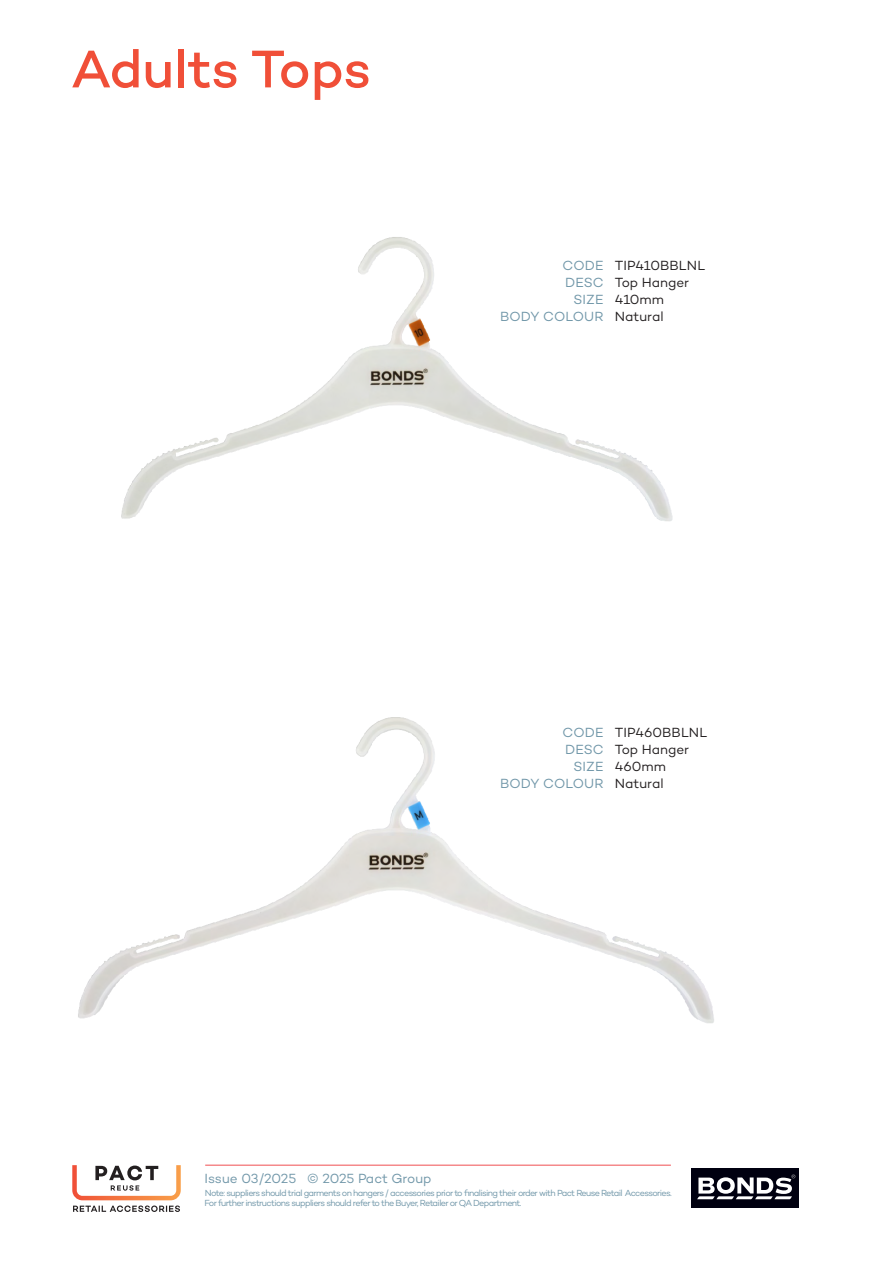
<style>
.page{position:relative;width:893px;height:1263px;background:#fff}
.page>*{position:absolute;margin:0;border:0;box-sizing:border-box;transform-origin:0 0}
.t1{font:500 54px "Campton";letter-spacing:-.005em;color:#f04f38}
.t2{font:13.5px "Campton";color:#231f20}
.t3{font:13.5px "Campton";color:#7197a9}
.t4{font:9px/10.5px "Campton";letter-spacing:-.075em;color:#7197a9}
.s1{color:#7197a9}
.s2{color:#231f20}
</style>
<div class="page">
<img style="left:121px;top:237px;width:552px;height:284px">
<img style="left:78px;top:717px;width:636px;height:306px">
<div style="left:691px;top:1169px;width:108px;height:39px;background:#000010"></div>
<svg style="left:697px;top:1174px;width:98px;height:25px"></svg>
<svg style="left:72px;top:1165px;width:109px;height:47px"></svg>
<hr style="left:205px;top:1165px;width:466px;height:1px;background:#f04e52">
<h1 class="t1" style="left:71px;top:46px;width:302px">Adults Tops</h1>
<h2 class="t2" style="left:562px;top:259px;width:144px"><span class="s1">CODE</span> TIP410BBLNL</h2>
<h2 class="t2" style="left:565px;top:276px;width:125px"><span class="s1">DESC</span> Top Hanger</h2>
<h2 class="t2" style="left:573px;top:294px;width:92px"><span class="s1">SIZE</span> 410mm</h2>
<h2 class="t3" style="left:500px;top:311px;width:165px">BODY COLOUR <span class="s2">Natural</span></h2>
<h2 class="t2" style="left:562px;top:726px;width:146px"><span class="s1">CODE</span> TIP460BBLNL</h2>
<h2 class="t2" style="left:565px;top:743px;width:125px"><span class="s1">DESC</span> Top Hanger</h2>
<h2 class="t2" style="left:573px;top:761px;width:94px"><span class="s1">SIZE</span> 460mm</h2>
<h2 class="t3" style="left:500px;top:778px;width:165px">BODY COLOUR <span class="s2">Natural</span></h2>
<h2 class="t3" style="left:204px;top:1172px;width:229px">Issue 03/2025 © 2025 Pact Group</h2>
<p class="t4" style="left:204px;top:1188px;width:469px">Note: suppliers should trial garments on hangers / accessories prior to finalising their order with Pact Reuse Retail Accessories.<br>For further instructions suppliers should refer to the Buyer, Retailer or QA Department.</p>
</div>
